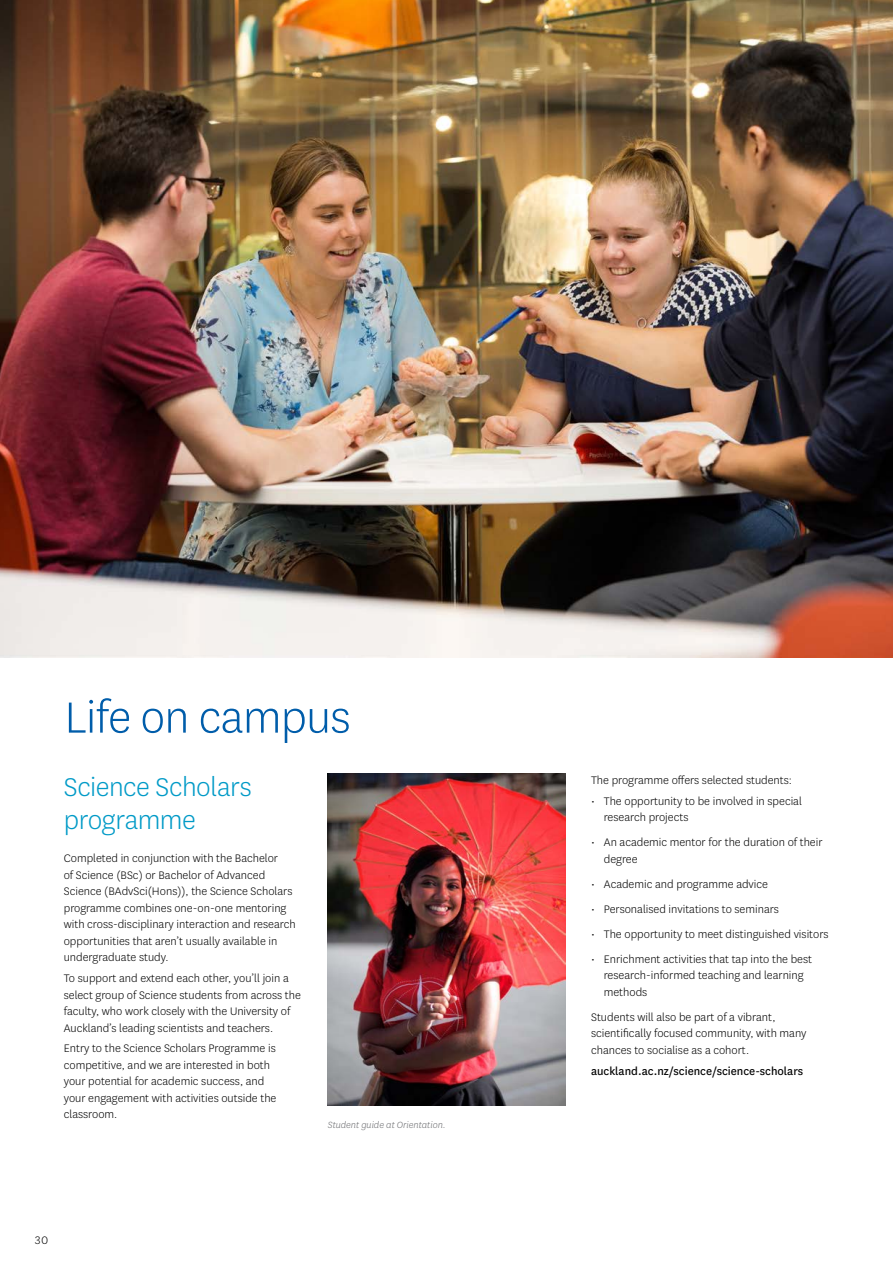
<style>
.page{position:relative;width:893px;height:1263px;background:#fff}
.page>*{position:absolute;margin:0;border:0;box-sizing:border-box;transform-origin:0 0}
.t1{font:300 51px "National";letter-spacing:-.015em;color:#005daa}
.t2{font:300 30px/33px "National";letter-spacing:-.015em;color:#009ac7}
.t3{font:300 12.75px/16.5px "National";color:#000}
.t4{font:12.75px "National";color:#000}
.t5{font:italic 300 10.5px "National";color:#6d6e71}
</style>
<div class="page">
<img style="left:0;top:0;width:893px;height:658px">
<img style="left:328px;top:773px;width:237px;height:332px">
<h1 class="t1" style="left:64px;top:685px;width:288px">Life on campus</h1>
<h2 class="t2" style="left:64px;top:769px;width:189px">Science Scholars programme</h2>
<p class="t3" style="left:64px;top:850px;width:233px">Completed in conjunction with the Bachelor<br>of Science (BSc) or Bachelor of Advanced Science (BAdvSci(Hons)), the Science Scholars programme combines one-on-one mentoring with cross-disciplinary interaction and research opportunities that aren’t usually available in undergraduate study.</p>
<p class="t3" style="left:64px;top:969px;width:239px">To support and extend each other, you’ll join a select group of Science students from across the faculty, who work closely with the University of Auckland’s leading scientists and teachers.</p>
<p class="t3" style="left:64px;top:1040px;width:214px">Entry to the Science Scholars Programme is competitive, and we are interested in both your potential for academic success, and your engagement with activities outside the classroom.</p>
<p class="t5" style="left:328px;top:1118px;width:120px">Student guide at Orientation.</p>
<p class="t3" style="left:34px;top:1231px;width:16px">30</p>
<p class="t3" style="left:591px;top:771px;width:202px">The programme offers selected students:</p>
<p class="t3" style="left:604px;top:792px;width:200px;text-indent:-13px">• The opportunity to be involved in special research projects</p>
<p class="t3" style="left:604px;top:834px;width:220px;text-indent:-13px">• An academic mentor for the duration of their degree</p>
<p class="t3" style="left:591px;top:875px;width:179px">• Academic and programme advice</p>
<p class="t3" style="left:591px;top:900px;width:189px">• Personalised invitations to seminars</p>
<p class="t3" style="left:591px;top:925px;width:239px">• The opportunity to meet distinguished visitors</p>
<p class="t3" style="left:604px;top:950px;width:210px;text-indent:-13px">• Enrichment activities that tap into the best research-informed teaching and learning methods</p>
<p class="t3" style="left:591px;top:1008px;width:217px">Students will also be part of a vibrant, scientifically focused community, with many chances to socialise as a cohort.</p>
<p class="t4" style="left:591px;top:1062px;width:213px">auckland.ac.nz/science/science-scholars</p>
</div>
